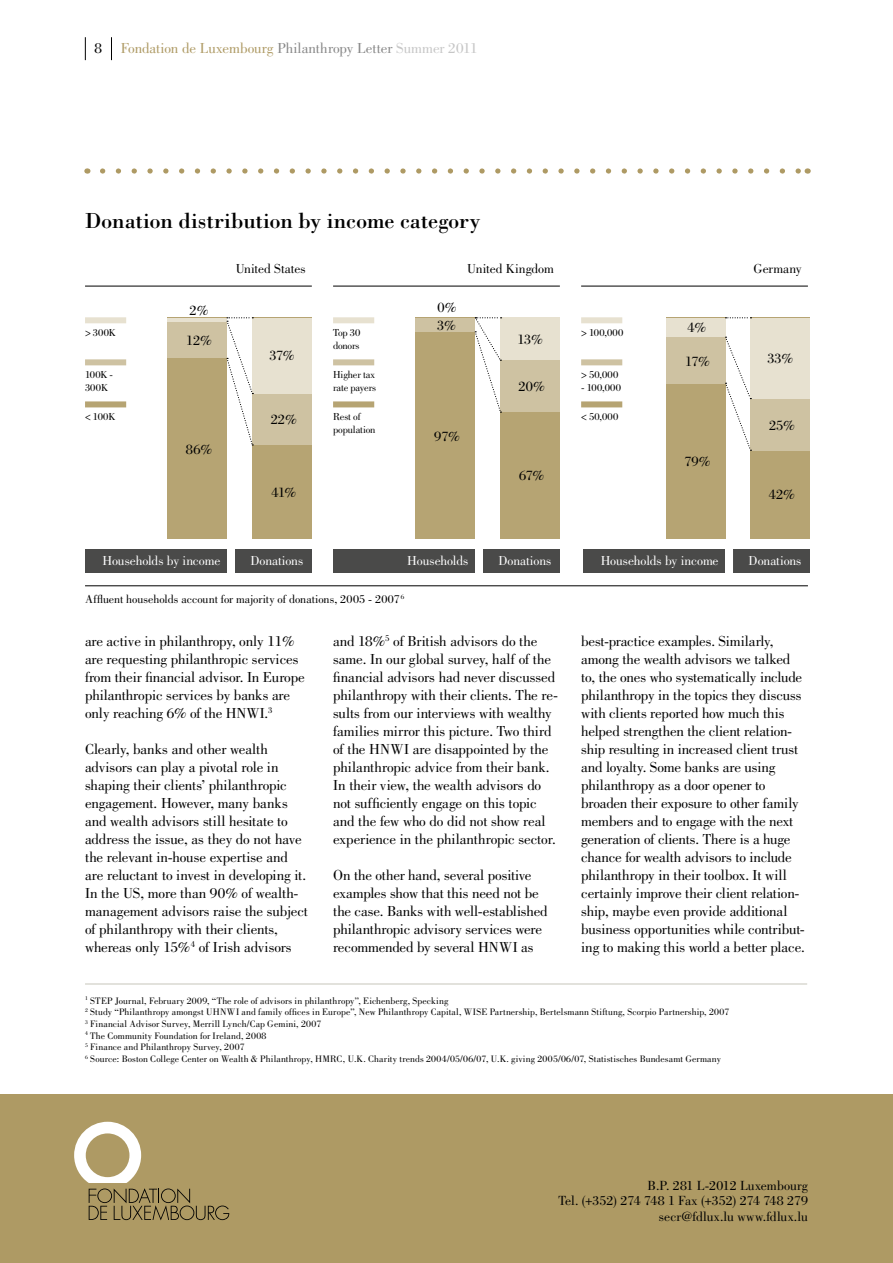
<style>
.page{position:relative;width:893px;height:1263px;background:#fff}
.page>*{position:absolute;margin:0;border:0;box-sizing:border-box;transform-origin:0 0}
.t1{font:22.5px "Bodoni Std";letter-spacing:-.005em;color:#000}
.t2{font:15px/18px "Bodoni Std";letter-spacing:-.01em;color:#000}
.t3{font:15px "Bodoni Std";color:#ae9a64}
.t4{font:14.25px/30.2px "Bodoni Std";color:#000}
.t5{font:13.65px/15.6px "Bodoni Std";letter-spacing:.005em;color:#000;text-align:right}
.t6{font:13.5px "Bodoni Std";letter-spacing:-.01em;color:#fff}
.t7{font:13.5px "Bodoni Std";color:#000}
.t8{font:12px "Bodoni Std";color:#000}
.t9{font:10.5px/12.6px "Bodoni Std";letter-spacing:-.005em;color:#000}
.t10{font:9.75px/11.7px "Bodoni Std";letter-spacing:.01em;color:#000}
.s1{color:#878787}
.s2{color:#c6c6c6}
</style>
<div class="page">
<svg style="left:103px;top:168px;width:696px;height:6px"></svg>
<div style="left:168px;top:318px;width:59px;height:221px;background:#b6a473"></div>
<div style="left:168px;top:321px;width:59px;height:37px;background:#cec2a2"></div>
<hr style="left:168px;top:318px;width:59px;height:3px;background:#e7e1d0">
<div style="left:252px;top:318px;width:60px;height:221px;background:#b6a473"></div>
<div style="left:252px;top:392px;width:60px;height:53px;background:#cec2a2"></div>
<div style="left:252px;top:318px;width:60px;height:75px;background:#e7e1d0"></div>
<div style="left:416px;top:318px;width:59px;height:221px;background:#b6a473"></div>
<div style="left:416px;top:318px;width:59px;height:14px;background:#cec2a2"></div>
<div style="left:500px;top:318px;width:60px;height:221px;background:#b6a473"></div>
<div style="left:500px;top:359px;width:60px;height:53px;background:#cec2a2"></div>
<div style="left:500px;top:318px;width:60px;height:42px;background:#e7e1d0"></div>
<div style="left:666px;top:318px;width:59px;height:221px;background:#b6a473"></div>
<div style="left:666px;top:318px;width:59px;height:21px;background:#e7e1d0"></div>
<div style="left:666px;top:337px;width:59px;height:46px;background:#cec2a2"></div>
<div style="left:750px;top:318px;width:60px;height:221px;background:#b6a473"></div>
<div style="left:750px;top:397px;width:60px;height:53px;background:#cec2a2"></div>
<div style="left:750px;top:318px;width:60px;height:80px;background:#e7e1d0"></div>
<hr style="left:85px;top:983px;width:722px;height:1px;background:#c6c5ba">
<hr style="left:85px;top:286px;width:227px;height:1px;background:#000">
<hr style="left:333px;top:286px;width:227px;height:1px;background:#000">
<hr style="left:581px;top:286px;width:227px;height:1px;background:#000">
<div style="left:85px;top:317px;width:41px;height:6px;background:#e7e1d0"></div>
<div style="left:85px;top:359px;width:41px;height:6px;background:#cec2a2"></div>
<div style="left:85px;top:401px;width:41px;height:6px;background:#b6a473"></div>
<div style="left:333px;top:317px;width:41px;height:6px;background:#e7e1d0"></div>
<div style="left:333px;top:359px;width:41px;height:6px;background:#cec2a2"></div>
<div style="left:333px;top:401px;width:41px;height:6px;background:#b6a473"></div>
<div style="left:581px;top:317px;width:41px;height:6px;background:#e7e1d0"></div>
<div style="left:581px;top:359px;width:41px;height:6px;background:#cec2a2"></div>
<div style="left:581px;top:401px;width:41px;height:6px;background:#b6a473"></div>
<hr style="left:85px;top:585px;width:723px;height:1px;background:#000">
<div style="left:0;top:1094px;width:893px;height:169px;background:#ae9a64"></div>
<svg style="left:74px;top:1122px;width:155px;height:98px"></svg>
<svg style="left:226px;top:317px;width:27px;height:128px"></svg>
<svg style="left:725px;top:317px;width:26px;height:1px"></svg>
<svg style="left:474px;top:317px;width:28px;height:96px"></svg>
<svg style="left:725px;top:337px;width:26px;height:114px"></svg>
<div style="left:85px;top:549px;width:227px;height:23px;background:#4a4a49"></div>
<div style="left:227px;top:547px;width:8px;height:32px;background:#fff"></div>
<div style="left:333px;top:549px;width:227px;height:23px;background:#4a4a49"></div>
<div style="left:475px;top:547px;width:8px;height:32px;background:#fff"></div>
<div style="left:583px;top:549px;width:227px;height:23px;background:#4a4a49"></div>
<div style="left:725px;top:547px;width:8px;height:32px;background:#fff"></div>
<svg style="left:111px;top:37px;width:1px;height:23px"></svg>
<svg style="left:85px;top:37px;width:1px;height:23px"></svg>
<p class="t2" style="left:94px;top:39px;width:9px">8</p>
<p class="t3" style="left:121px;top:39px;width:358px">Fondation de Luxembourg <span class="s1">Philanthropy Letter</span> <span class="s2">Summer 2011</span></p>
<h1 class="t1" style="left:85px;top:207px;width:397px">Donation distribution by income category</h1>
<p class="t9" style="left:85px;top:326px;width:32px">&gt; 300K</p>
<p class="t9" style="left:85px;top:368px;width:30px">100K -<br>300K</p>
<p class="t9" style="left:85px;top:410px;width:32px">&lt; 100K</p>
<p class="t4" style="left:186px;top:295px;width:28px">2%<br>12%</p>
<p class="t4" style="left:186px;top:434px;width:28px">86%</p>
<p class="t7" style="left:236px;top:261px;width:72px">United States</p>
<p class="t4" style="left:269px;top:341px;width:27px">37%</p>
<p class="t4" style="left:271px;top:405px;width:28px">22%</p>
<p class="t4" style="left:271px;top:478px;width:26px">41%</p>
<p class="t9" style="left:333px;top:326px;width:29px">Top 30 donors</p>
<p class="t9" style="left:333px;top:368px;width:45px">Higher tax rate payers</p>
<p class="t9" style="left:333px;top:410px;width:44px">Rest of population</p>
<p class="t7" style="left:467px;top:261px;width:88px">United Kingdom</p>
<p class="t7" style="left:753px;top:261px;width:50px">Germany</p>
<p class="t4" style="left:437px;top:298px;width:21px;line-height:18.5px">0%<br>3%</p>
<p class="t4" style="left:434px;top:421px;width:27px">97%</p>
<p class="t4" style="left:517px;top:325px;width:27px">13%</p>
<p class="t4" style="left:519px;top:372px;width:28px">20%</p>
<p class="t4" style="left:519px;top:461px;width:27px">67%</p>
<p class="t9" style="left:581px;top:326px;width:44px">&gt; 100,000</p>
<p class="t9" style="left:581px;top:368px;width:39px">&gt; 50,000</p>
<p class="t9" style="left:581px;top:381px;width:41px">- 100,000</p>
<p class="t9" style="left:581px;top:410px;width:39px">&lt; 50,000</p>
<p class="t4" style="left:688px;top:313px;width:20px">4%</p>
<p class="t4" style="left:685px;top:346px;width:26px">17%</p>
<p class="t4" style="left:684px;top:447px;width:28px">79%</p>
<p class="t4" style="left:767px;top:343px;width:27px">33%</p>
<p class="t4" style="left:769px;top:410px;width:27px">25%</p>
<p class="t4" style="left:769px;top:480px;width:28px">42%</p>
<p class="t6" style="left:102px;top:553px;width:119px">Households by income</p>
<p class="t6" style="left:250px;top:553px;width:54px">Donations</p>
<p class="t6" style="left:407px;top:553px;width:63px">Households</p>
<p class="t6" style="left:498px;top:553px;width:54px">Donations</p>
<p class="t6" style="left:601px;top:553px;width:119px">Households by income</p>
<p class="t6" style="left:749px;top:553px;width:54px">Donations</p>
<p class="t8" style="left:85px;top:592px;width:321px">Affluent households account for majority of donations, 2005 - 2007<sup>6</sup></p>
<p class="t2" style="left:85px;top:633px;width:221px">are active in philanthropy, only 11% are requesting philanthropic services from their financial advisor. In Europe philanthropic services by banks are only reaching 6% of the HNWI.<sup>3</sup></p>
<p class="t2" style="left:85px;top:741px;width:225px">Clearly, banks and other wealth advisors can play a pivotal role in shaping their clients’ philanthropic engagement. However, many banks and wealth advisors still hesitate to address the issue, as they do not have the relevant in-house expertise and are reluctant to invest in developing it.<br>In the US, more than 90% of wealth&shy;management advisors raise the subject of -philanthropy with their clients, whereas only 15%<sup>4</sup> of Irish advisors</p>
<p class="t2" style="left:333px;top:633px;width:227px">and 18%<sup>5</sup> of British advisors do the same. In our global survey, half of the financial advisors had never discussed philanthropy with their clients. The re&shy;sults from our interviews with wealthy families mirror this picture. Two third of the HNWI are disappointed by the philanthropic advice from their bank.<br>In their view, the wealth advisors do not sufficiently engage on this topic and the few who do did not show real experience in the philanthropic sector.</p>
<p class="t2" style="left:333px;top:867px;width:216px">On the other hand, several positive examples show that this need not be the case. Banks with well-established philanthropic advisory services were recommended by several HNWI as</p>
<p class="t2" style="left:581px;top:633px;width:225px">best-practice examples. Similarly, among the wealth advisors we talked to, the ones who systematically include philanthropy in the topics they discuss with clients reported how much this helped strengthen the -client relation&shy;ship resulting in increased client trust and loyalty. Some banks are using philanthropy as a door opener to broaden their exposure to other family members and to engage with the next generation of clients. There is a huge chance for wealth advisors to include philanthropy in their toolbox. It will certainly improve their client relation&shy;ship, maybe even provide additional business opportunities while contribut&shy;ing to making this world a better place.</p>
<p class="t10" style="left:85px;top:994px;width:646px"><sup>1</sup> STEP Journal, February 2009, “The role of advisors in philanthropy”, Eichenberg, Specking<br><sup>2</sup> Study “Philanthropy amongst UHNWI and family offices in Europe”, New Philanthropy Capital, WISE Partnership, Bertelsmann Stiftung, Scorpio Partnership, 2007<br><sup>3</sup> Financial Advisor Survey, Merrill Lynch/Cap Gemini, 2007<br><sup>4</sup> The Community Foundation for Ireland, 2008<br><sup>5</sup> Finance and Philanthropy Survey, 2007<br><sup>6</sup> Source: Boston College Center on Wealth &amp; Philanthropy, HMRC, U.K. Charity trends 2004/05/06/07, U.K. giving 2005/06/07, Statistisches Bundesamt Germany</p>
<p class="t5" style="left:558px;top:1177px;width:251px">B.P. 281 L-2012 Luxembourg<br>Tel. (+352) 274 748 1 Fax (+352) 274 748 279 secr@fdlux.lu www.fdlux.lu</p>
</div>
